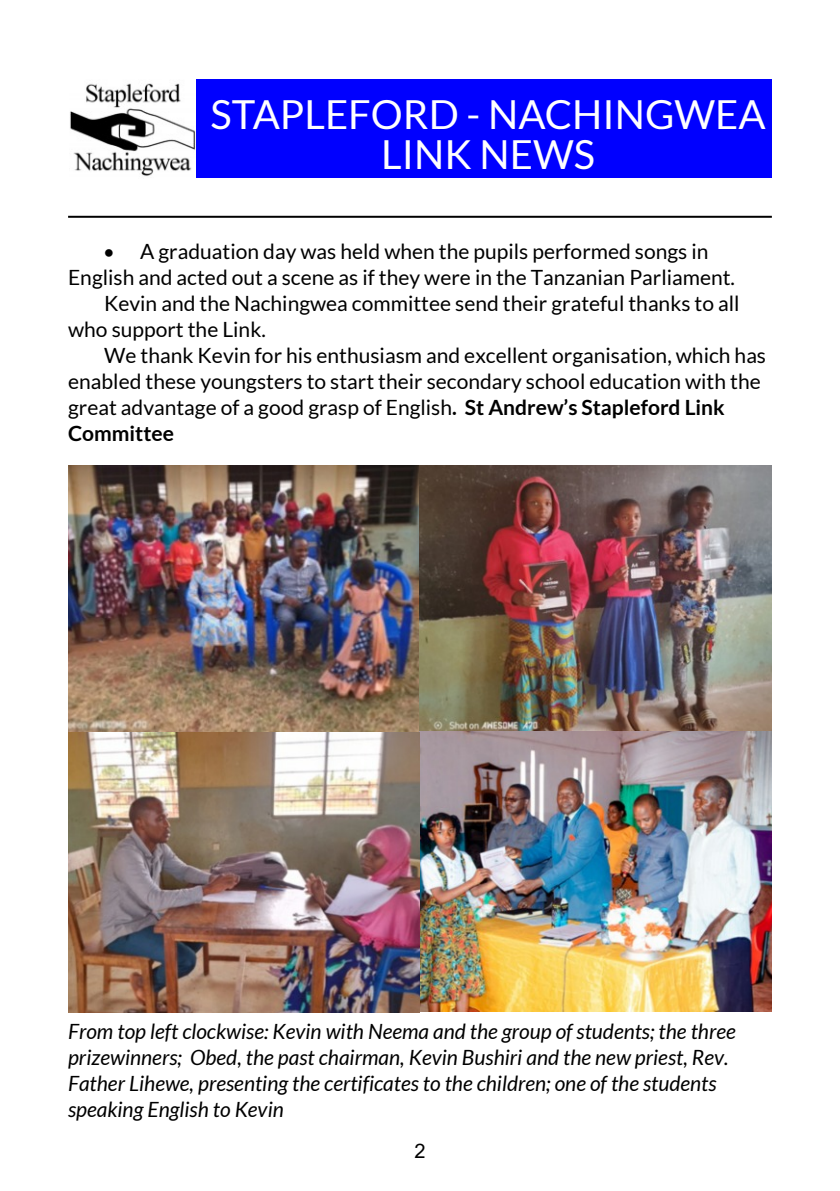
<style>
.page{position:relative;width:840px;height:1191px;background:#fff}
.page>*{position:absolute;margin:0;border:0;box-sizing:border-box;transform-origin:0 0}
.t1{font:40px/40px "Lato";color:#fefefe;text-align:center}
.t2{font:21px "Lato";color:#000}
.t3{font:italic 21px/26px "Lato";color:#000}
.t4{font:700 21px "Lato";color:#000}
.t5{font:20px "Arial";color:#000}
.s1{font-weight:700}
</style>
<div class="page">
<div style="left:195px;top:79px;width:576px;height:99px;background:#00f"></div>
<img style="left:70px;top:83px;width:125px;height:93px">
<hr style="left:68px;top:216px;width:703px;height:2px;background:#000">
<img style="left:68px;top:466px;width:352px;height:265px">
<img style="left:420px;top:466px;width:351px;height:265px">
<img style="left:68px;top:731px;width:703px;height:281px">
<h1 class="t1" style="left:210px;top:96px;width:556px">STAPLEFORD - NACHINGWEA<br>LINK NEWS</h1>
<p class="t2" style="left:140px;top:242px;width:569px">A graduation day was held when the pupils performed songs in</p>
<p class="t2" style="left:68px;top:268px;width:668px">English and acted out a scene as if they were in the Tanzanian Parliament.</p>
<p class="t2" style="left:104px;top:294px;width:636px">Kevin and the Nachingwea committee send their grateful thanks to all</p>
<p class="t2" style="left:68px;top:320px;width:199px">who support the Link.</p>
<p class="t2" style="left:104px;top:346px;width:663px">We thank Kevin for his enthusiasm and excellent organisation, which has</p>
<p class="t2" style="left:68px;top:372px;width:693px">enabled these youngsters to start their secondary school education with the</p>
<p class="t2" style="left:68px;top:398px;width:657px">great advantage of a good grasp of English<span class="s1">. St Andrew’s Stapleford Link</span></p>
<p class="t4" style="left:68px;top:424px;width:107px">Committee</p>
<p class="t3" style="left:68px;top:1020px;width:668px">From top left clockwise: Kevin with Neema and the group of students; the three prizewinners; Obed, the past chairman, Kevin Bushiri and the new priest, Rev.<br>Father Lihewe, presenting the certificates to the children; one of the students speaking English to Kevin</p>
<p class="t5" style="left:414px;top:1143px;width:13px">2</p>
</div>
